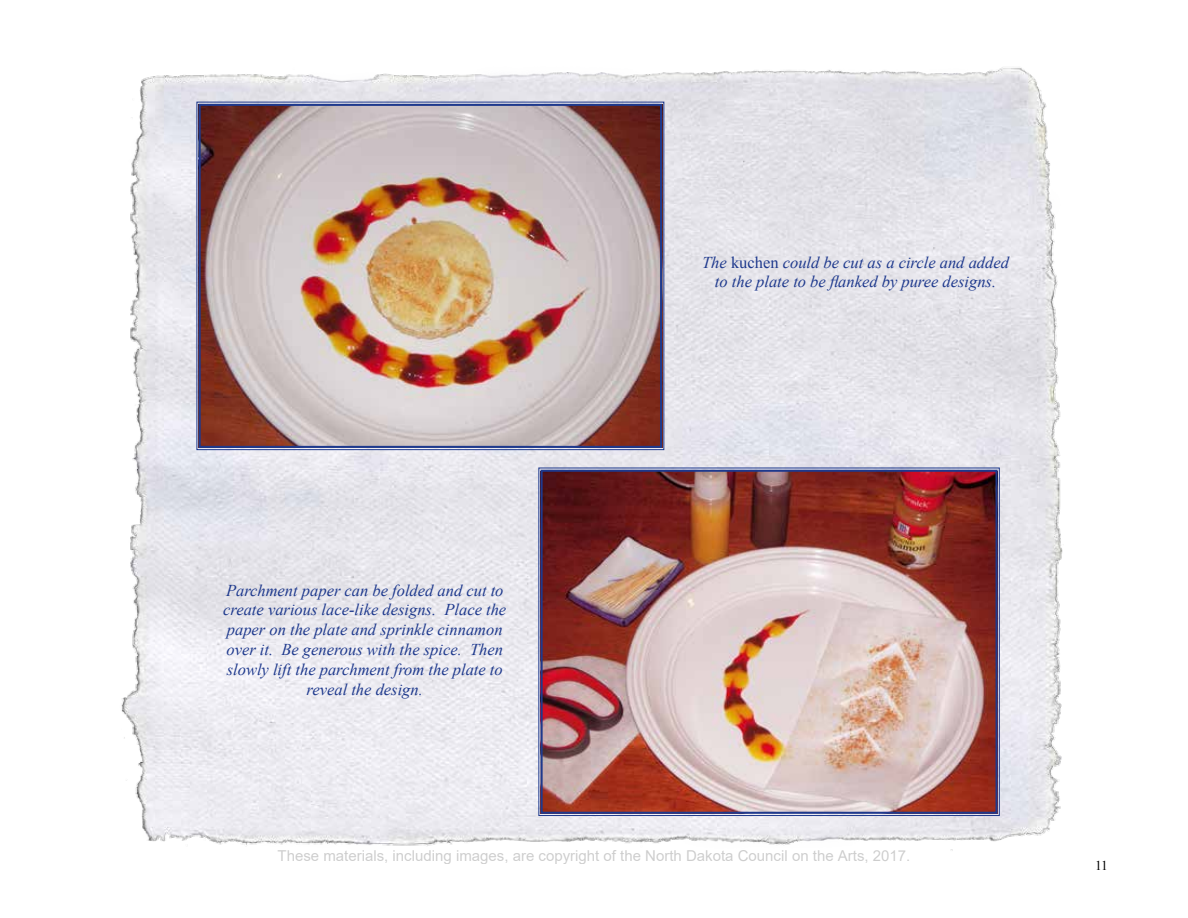
<style>
.page{position:relative;width:1188px;height:918px;background:#fff}
.page>*{position:absolute;margin:0;border:0;box-sizing:border-box;transform-origin:0 0}
.t1{font:italic 16.5px/19.8px "Times New Roman";color:#1e398d;text-align:center}
.t2{font:15px "Arial";color:rgb(0 0 0/.2)}
.t3{font:13.5px "Times New Roman";color:#000}
.s1{font-style:normal}
</style>
<div class="page">
<img style="left:121px;top:67px;width:942px;height:784px">
<img style="left:196px;top:101px;width:469px;height:349px">
<div style="left:199px;top:104px;width:463px;height:344px;border:2px solid #1e398d"></div>
<img style="left:538px;top:467px;width:462px;height:349px">
<div style="left:541px;top:470px;width:457px;height:344px;border:2px solid #1e398d"></div>
<p class="t1" style="left:702px;top:252px;width:308px">The <span class="s1">kuchen</span> could be cut as a circle and added to the plate to be flanked by puree designs.</p>
<p class="t1" style="left:223px;top:580px;width:285px">Parchment paper can be folded and cut to create various lace-like designs. Place the paper on the plate and sprinkle cinnamon over it. Be generous with the spice. Then slowly lift the parchment from the plate to reveal the design.</p>
<p class="t2" style="left:278px;top:845px;width:634px">These materials, including images, are copyright of the North Dakota Council on the Arts, 2017.</p>
<p class="t3" style="left:1095px;top:856px;width:15px">11</p>
</div>
